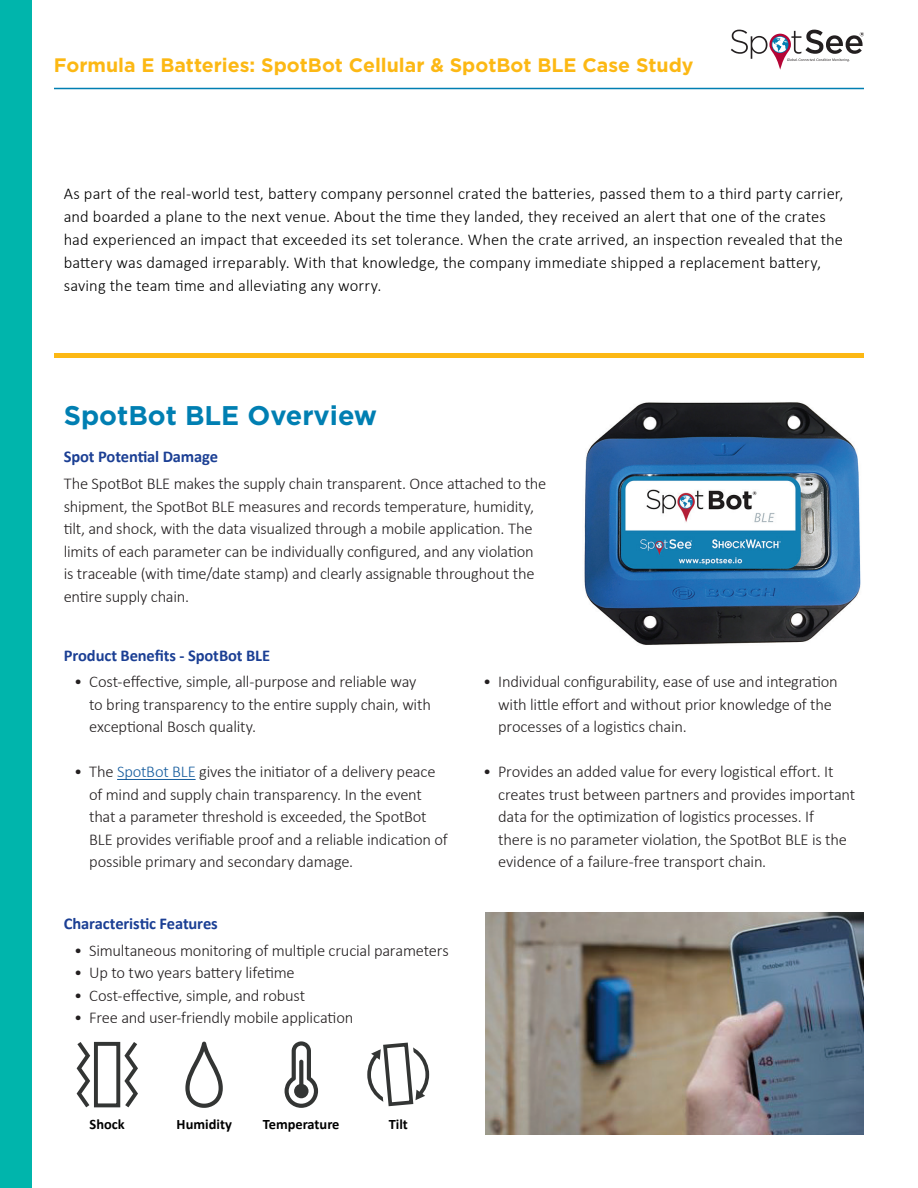
<style>
.page{position:relative;width:918px;height:1188px;background:#fff}
.page>*{position:absolute;margin:0;border:0;box-sizing:border-box;transform-origin:0 0}
.t1{font:700 27px "Gotham";color:#007fb2}
.t2{font:700 19.5px "Gotham";color:#fcb814}
.t3{font:300 16.5px/22.5px "Calibri";letter-spacing:-.015em;color:#231f20}
.t4{font:300 16.5px/22.8px "Calibri";letter-spacing:.005em;color:#000}
.t5{font:700 16.5px "Calibri";letter-spacing:-.01em;color:#1b3f94}
.t6{font:700 14.4px "Calibri";color:#000}
.s1{color:#175d9e}
</style>
<div class="page">
<hr style="left:54px;top:88px;width:810px;height:1px;background:#007fb2">
<div style="left:0;top:0;width:32px;height:1188px;background:#00b5ac"></div>
<svg style="left:731px;top:30px;width:133px;height:40px"></svg>
<img style="left:584px;top:402px;width:277px;height:243px">
<hr style="left:117px;top:779px;width:79px;height:1px;background:#175d9e">
<div style="left:94px;top:1042px;width:26px;height:65px;border:4px solid #333534"></div>
<svg style="left:124px;top:1042px;width:14px;height:65px"></svg>
<svg style="left:77px;top:1042px;width:13px;height:65px"></svg>
<svg style="left:185px;top:1041px;width:38px;height:67px"></svg>
<svg style="left:285px;top:1041px;width:33px;height:67px"></svg>
<div style="left:294px;top:1084px;width:15px;height:14px;background:#333534;border-radius:50%"></div>
<svg style="left:299px;top:1060px;width:4px;height:33px"></svg>
<div style="left:367px;top:1044px;width:62px;height:62px;border:4px solid #333534;border-radius:50%"></div>
<svg style="left:371px;top:1042px;width:54px;height:65px"></svg>
<hr style="left:54px;top:354px;width:810px;height:4px;background:#fcb814">
<img style="left:486px;top:912px;width:378px;height:222px">
<p class="t2" style="left:54px;top:54px;width:641px">Formula E Batteries: SpotBot Cellular &amp; SpotBot BLE Case Study</p>
<p class="t4" style="left:64px;top:181px;width:781px">As part of the real-world test, battery company personnel crated the batteries, passed them to a third party carrier, and boarded a plane to the next venue. About the time they landed, they received an alert that one of the crates had experienced an impact that exceeded its set tolerance. When the crate arrived, an inspection revealed that the battery was damaged irreparably. With that knowledge, the company immediate shipped a replacement battery, saving the team time and alleviating any worry.</p>
<h1 class="t1" style="left:64px;top:399px;width:315px">SpotBot BLE Overview</h1>
<p class="t5" style="left:64px;top:446px;width:156px">Spot Potential Damage</p>
<p class="t3" style="left:64px;top:471px;width:484px">The SpotBot BLE makes the supply chain transparent. Once attached to the shipment, the SpotBot BLE measures and records temperature, humidity, tilt, and shock, with the data visualized through a mobile application. The limits of each parameter can be individually configured, and any violation is traceable (with time/date stamp) and clearly assignable throughout the entire supply chain.</p>
<p class="t5" style="left:64px;top:645px;width:208px">Product Benefits - SpotBot BLE</p>
<p class="t3" style="left:89px;top:670px;width:343px;text-indent:-15px">• Cost-effective, simple, all-purpose and reliable way to bring transparency to the entire supply chain, with exceptional Bosch quality.</p>
<p class="t3" style="left:89px;top:760px;width:360px;text-indent:-15px">• The <span class="s1">SpotBot BLE</span> gives the initiator of a delivery peace of mind and supply chain transparency. In the event that a parameter threshold is exceeded, the SpotBot BLE provides verifiable proof and a reliable indication of possible primary and secondary damage.</p>
<p class="t5" style="left:64px;top:913px;width:156px">Characteristic Features</p>
<p class="t3" style="left:74px;top:938px;width:376px">• Simultaneous monitoring of multiple crucial parameters</p>
<p class="t3" style="left:74px;top:961px;width:222px">• Up to two years battery lifetime</p>
<p class="t3" style="left:74px;top:983px;width:233px">• Cost-effective, simple, and robust</p>
<p class="t3" style="left:74px;top:1006px;width:281px">• Free and user-friendly mobile application</p>
<p class="t3" style="left:498px;top:670px;width:341px;text-indent:-15px">• Individual configurability, ease of use and integration with little effort and without prior knowledge of the processes of a logistics chain.</p>
<p class="t3" style="left:498px;top:760px;width:358px;text-indent:-15px">• Provides an added value for every logistical effort. It creates trust between partners and provides important data for the optimization of logistics processes. If<br>there is no parameter violation, the SpotBot BLE is the evidence of a failure-free transport chain.</p>
<p class="t6" style="left:90px;top:1115px;width:37px">Shock</p>
<p class="t6" style="left:177px;top:1115px;width:57px">Humidity</p>
<p class="t6" style="left:263px;top:1115px;width:78px">Temperature</p>
<p class="t6" style="left:389px;top:1115px;width:21px">Tilt</p>
</div>
